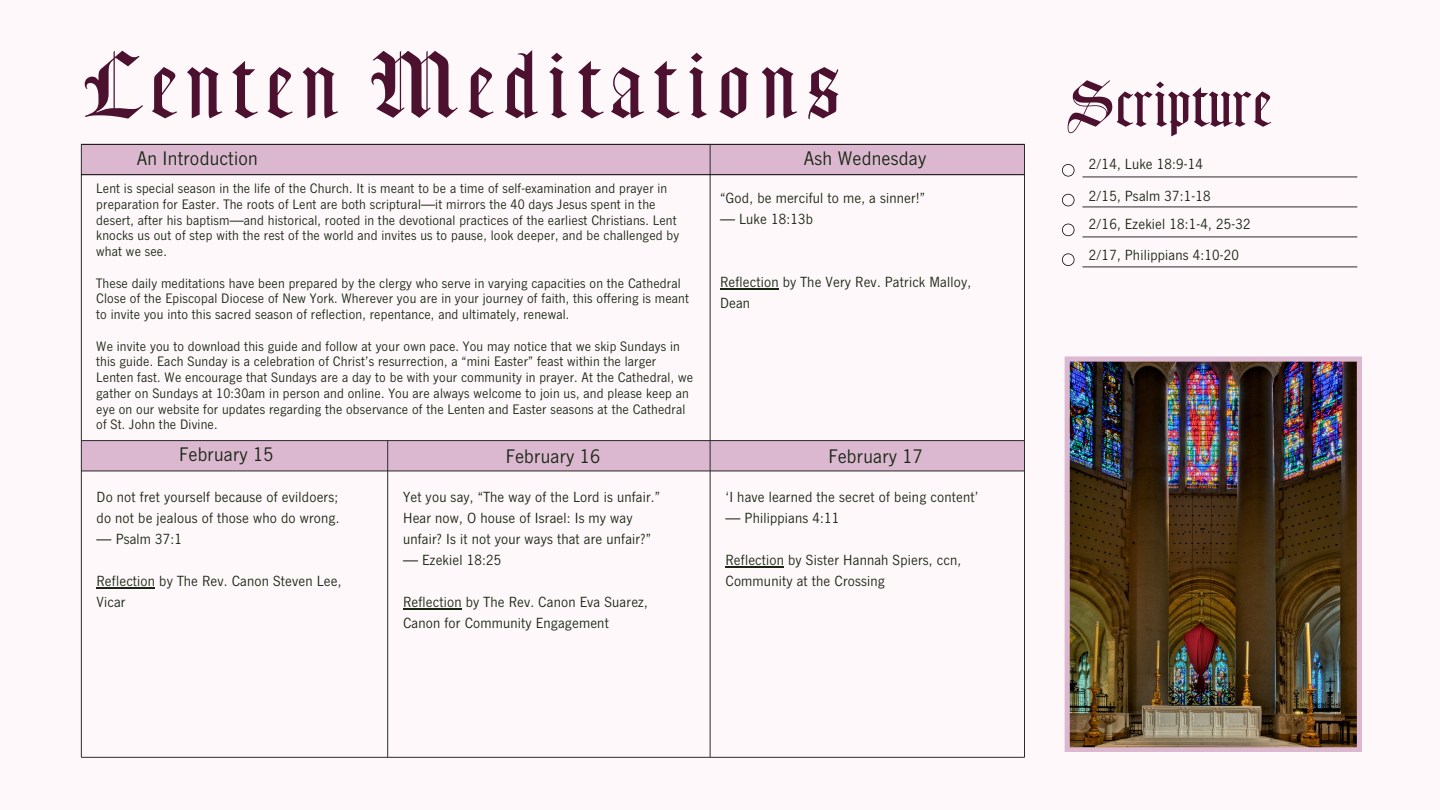
<style>
.page{position:relative;width:1440px;height:810px;background:#fff8fa}
.page>*{position:absolute;margin:0;border:0;box-sizing:border-box;transform-origin:0 0}
.t1{font:90px "Divine";letter-spacing:.11em;color:#4b112e}
.t2{font:62px "Divine";color:#4b112e}
.t3{font:20px "News Gothic LT Std";letter-spacing:.015em;color:#192614}
.t4{font:15px/21px "News Gothic LT Std";letter-spacing:.015em;color:#192614}
.t5{font:14px/15.8px "News Gothic LT Std";letter-spacing:.015em;color:#192614}
</style>
<div class="page">
<div style="left:82px;top:144px;width:943px;height:31px;background:#dbb8d0"></div>
<hr style="left:81px;top:144px;width:944px;height:1px;background:#000">
<div style="left:82px;top:441px;width:943px;height:30px;background:#dbb8d0"></div>
<hr style="left:81px;top:144px;width:1px;height:613px;background:#2b2b2b">
<hr style="left:387px;top:441px;width:1px;height:316px;background:#2b2b2b">
<hr style="left:710px;top:144px;width:1px;height:613px;background:#2b2b2b">
<hr style="left:1024px;top:144px;width:1px;height:613px;background:#2b2b2b">
<hr style="left:81px;top:471px;width:944px;height:1px;background:#2b2b2b">
<hr style="left:81px;top:174px;width:943px;height:1px;background:#000">
<hr style="left:82px;top:440px;width:943px;height:1px;background:#2b2b2b">
<hr style="left:81px;top:757px;width:944px;height:1px;background:#2b2b2b">
<hr style="left:1082px;top:237px;width:275px;height:1px;background:#2b2b2b">
<hr style="left:1082px;top:177px;width:275px;height:1px;background:#2b2b2b">
<hr style="left:1082px;top:267px;width:275px;height:1px;background:#2b2b2b">
<hr style="left:1082px;top:207px;width:275px;height:1px;background:#2b2b2b">
<svg style="left:1062px;top:164px;width:13px;height:13px"></svg>
<svg style="left:1062px;top:194px;width:13px;height:12px"></svg>
<svg style="left:1062px;top:224px;width:13px;height:12px"></svg>
<svg style="left:1062px;top:253px;width:13px;height:13px"></svg>
<img style="left:1065px;top:356px;width:297px;height:396px">
<hr style="left:720px;top:289px;width:59px;height:1px;background:#192614">
<hr style="left:97px;top:588px;width:58px;height:1px;background:#192614">
<hr style="left:403px;top:609px;width:59px;height:1px;background:#192614">
<hr style="left:725px;top:567px;width:59px;height:1px;background:#192614">
<h3 class="t1" style="left:84px;top:50px;width:758px">Lenten Meditations</h3>
<h3 class="t3" style="left:137px;top:152px;width:123px">An Introduction</h3>
<p class="t3" style="left:804px;top:152px;width:124px">Ash Wednesday</p>
<p class="t5" style="left:96px;top:183px;width:584px">Lent is special season in the life of the Church. It is meant to be a time of self-examination and prayer in preparation for Easter. The roots of Lent are both scriptural—it mirrors the 40 days Jesus spent in the desert, after his baptism—and historical, rooted in the devotional practices of the earliest Christians. Lent knocks us out of step with the rest of the world and invites us to pause, look deeper, and be challenged by what we see.</p>
<p class="t5" style="left:96px;top:277px;width:594px">These daily meditations have been prepared by the clergy who serve in varying capacities on the Cathedral<br>Close of the Episcopal Diocese of New York. Wherever you are in your journey of faith, this offering is meant to invite you into this sacred season of reflection, repentance, and ultimately, renewal.</p>
<p class="t5" style="left:96px;top:340px;width:598px">We invite you to download this guide and follow at your own pace. You may notice that we skip Sundays in this guide. Each Sunday is a celebration of Christ’s resurrection, a “mini Easter” feast within the larger Lenten fast. We encourage that Sundays are a day to be with your community in prayer. At the Cathedral, we gather on Sundays at 10:30am in person and online. You are always welcome to join us, and please keep an eye on our website for updates regarding the observance of the Lenten and Easter seasons at the Cathedral of St. John the Divine.</p>
<p class="t4" style="left:720px;top:190px;width:207px">“God, be merciful to me, a sinner!”</p>
<p class="t4" style="left:720px;top:211px;width:95px">— Luke 18:13b</p>
<p class="t4" style="left:720px;top:274px;width:253px">Reflection by The Very Rev. Patrick Malloy,<br>Dean</p>
<p class="t3" style="left:179px;top:448px;width:96px">February 15</p>
<p class="t3" style="left:506px;top:449px;width:96px">February 16</p>
<p class="t3" style="left:828px;top:449px;width:96px">February 17</p>
<p class="t4" style="left:97px;top:489px;width:245px">Do not fret yourself because of evildoers; do not be jealous of those who do wrong.</p>
<p class="t4" style="left:97px;top:531px;width:87px">— Psalm 37:1</p>
<p class="t4" style="left:97px;top:573px;width:247px">Reflection by The Rev. Canon Steven Lee,<br>Vicar</p>
<p class="t4" style="left:403px;top:489px;width:259px">Yet you say, “The way of the Lord is unfair.”<br>Hear now, O house of Israel: Is my way unfair? Is it not your ways that are unfair?”</p>
<h2 class="t4" style="left:403px;top:552px;width:100px">— Ezekiel 18:25</h2>
<p class="t4" style="left:403px;top:594px;width:246px">Reflection by The Rev. Canon Eva Suarez,<br>Canon for Community Engagement</p>
<p class="t4" style="left:725px;top:489px;width:254px">‘I have learned the secret of being content’</p>
<p class="t4" style="left:725px;top:510px;width:115px">— Philippians 4:11</p>
<p class="t4" style="left:725px;top:552px;width:237px">Reflection by Sister Hannah Spiers, ccn,<br>Community at the Crossing</p>
<p class="t2" style="left:1068px;top:80px;width:204px">Scripture</p>
<p class="t4" style="left:1089px;top:156px;width:116px">2/14, Luke 18:9-14</p>
<h3 class="t4" style="left:1089px;top:188px;width:123px">2/15, Psalm 37:1-18</h3>
<h3 class="t4" style="left:1089px;top:216px;width:163px">2/16, Ezekiel 18:1-4, 25-32</h3>
<h3 class="t4" style="left:1089px;top:247px;width:151px">2/17, Philippians 4:10-20</h3>
</div>
